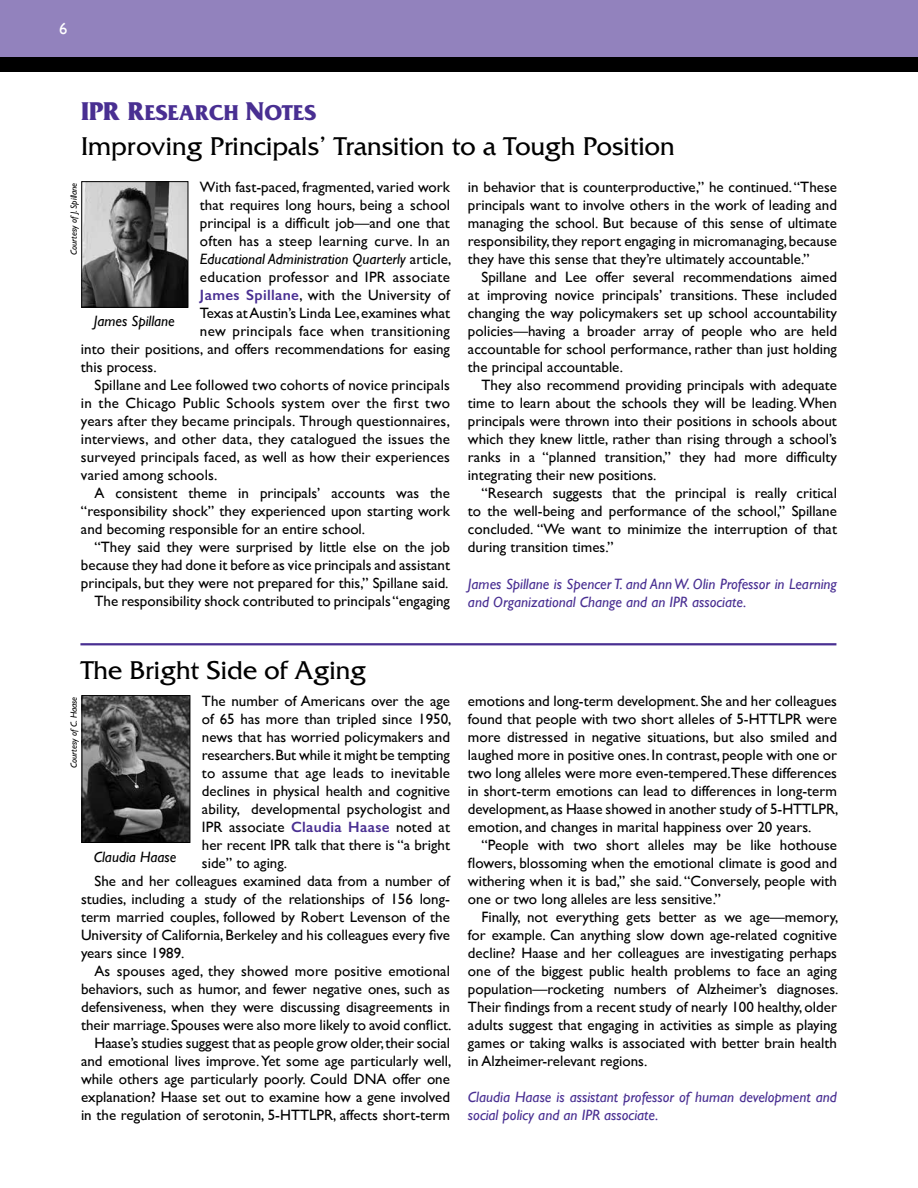
<style>
.page{position:relative;width:918px;height:1188px;background:#fff}
.page>*{position:absolute;margin:0;border:0;box-sizing:border-box;transform-origin:0 0}
.t1{font:27px "Friz Quadrata";color:#000}
.t2{font:700 22.5px "Friz Quadrata";color:#492f92}
.t3{font:16.5px "Gill Sans";color:#fff}
.t4{font:15px/18px "Gill Sans";color:#000;text-align:justify}
.t5{font:italic 15px/18px "Gill Sans";color:#492f92}
.t6{font:15px "Gill Sans";letter-spacing:.02em;color:#000}
.t7{font:italic 15px "Gill Sans";color:#000}
.t8{font:italic 9px "Gill Sans";color:#000}
.s1{font-size:27px}
.s2{font-style:normal}
.s3{font-weight:600;color:#492f92}
</style>
<div class="page">
<div style="left:0;top:0;width:918px;height:57px;background:#9282bd"></div>
<div style="left:0;top:57px;width:918px;height:15px;background:#000"></div>
<hr style="left:80px;top:643px;width:756px;height:2px;background:#492f92">
<img style="left:84px;top:697px;width:104px;height:144px">
<div style="left:82px;top:695px;width:108px;height:148px;border:1px solid #000"></div>
<img style="left:84px;top:183px;width:102px;height:123px">
<div style="left:82px;top:181px;width:106px;height:127px;border:1px solid #000"></div>
<p class="t3" style="left:59px;top:19px;width:10px">6</p>
<h2 class="t2" style="left:81px;top:100px;width:237px"><span class="s1">IPR R</span>ESEARCH <span class="s1">N</span>OTES</h2>
<h1 class="t1" style="left:81px;top:131px;width:595px">Improving Principals’ Transition to a Tough Position</h1>
<p class="t4" style="left:200px;top:178px;width:252px">With fast-paced, fragmented, varied work</p>
<p class="t4" style="left:200px;top:196px;width:252px">that requires long hours, being a school</p>
<p class="t4" style="left:200px;top:214px;width:252px">principal is a difficult job—and one that</p>
<p class="t4" style="left:200px;top:232px;width:252px">often has a steep learning curve. In an</p>
<p class="t7" style="left:200px;top:250px;width:253px">Educational Administration Quarterly <span class="s2">article,</span></p>
<p class="t6" style="left:200px;top:268px;width:252px">education professor and IPR associate</p>
<p class="t4" style="left:200px;top:286px;width:252px"><span class="s3">James Spillane</span>, with the University of</p>
<p class="t4" style="left:200px;top:304px;width:252px">Texas at Austin’s Linda Lee, examines what</p>
<p class="t6" style="left:200px;top:322px;width:251px">new principals face when transitioning</p>
<p class="t4" style="left:81px;top:340px;width:371px">into their positions, and offers recommendations for easing</p>
<p class="t4" style="left:81px;top:358px;width:77px">this process.</p>
<p class="t4" style="left:94px;top:376px;width:357px">Spillane and Lee followed two cohorts of novice principals</p>
<p class="t6" style="left:81px;top:394px;width:370px">in the Chicago Public Schools system over the first two</p>
<p class="t4" style="left:81px;top:412px;width:371px">years after they became principals. Through questionnaires,</p>
<p class="t4" style="left:81px;top:430px;width:371px">interviews, and other data, they catalogued the issues the</p>
<p class="t4" style="left:81px;top:448px;width:371px">surveyed principals faced, as well as how their experiences</p>
<p class="t4" style="left:81px;top:466px;width:138px">varied among schools.</p>
<p class="t4" style="left:94px;top:484px;width:357px">A consistent theme in principals’ accounts was the</p>
<p class="t4" style="left:81px;top:502px;width:371px">“responsibility shock” they experienced upon starting work</p>
<p class="t4" style="left:81px;top:520px;width:286px">and becoming responsible for an entire school.</p>
<p class="t4" style="left:94px;top:538px;width:357px">“They said they were surprised by little else on the job</p>
<p class="t4" style="left:81px;top:556px;width:371px">because they had done it before as vice principals and assistant</p>
<p class="t4" style="left:81px;top:574px;width:369px">principals, but they were not prepared for this,” Spillane said.</p>
<p class="t4" style="left:94px;top:592px;width:357px">The responsibility shock contributed to principals “engaging</p>
<p class="t8" style="left:69px;top:255px;width:74px;rotate:-90deg">Courtesy of J. Spillane</p>
<p class="t7" style="left:94px;top:313px;width:83px">James Spillane</p>
<p class="t4" style="left:468px;top:178px;width:371px">in behavior that is counterproductive,” he continued. “These principals want to involve others in the work of leading and managing the school. But because of this sense of ultimate responsibility, they report engaging in micromanaging, because they have this sense that they’re ultimately accountable.”</p>
<p class="t4" style="left:468px;top:268px;width:371px;text-indent:13px">Spillane and Lee offer several recommendations aimed at improving novice principals’ transitions. These included changing the way policymakers set up school accountability policies—having a broader array of people who are held accountable for school performance, rather than just holding the principal accountable.</p>
<p class="t4" style="left:468px;top:376px;width:371px;text-indent:13px">They also recommend providing principals with adequate time to learn about the schools they will be leading. When principals were thrown into their positions in schools about which they knew little, rather than rising through a school’s ranks in a “planned transition,” they had more difficulty integrating their new positions.</p>
<p class="t4" style="left:468px;top:484px;width:371px;text-indent:13px">“Research suggests that the principal is really critical to the well-being and performance of the school,” Spillane concluded. “We want to minimize the interruption of that during transition times.”</p>
<p class="t5" style="left:468px;top:575px;width:370px">James Spillane is Spencer T. and Ann W. Olin Professor in Learning and Organizational Change and an IPR associate.</p>
<h1 class="t1" style="left:81px;top:655px;width:287px">The Bright Side of Aging</h1>
<p class="t4" style="left:202px;top:691px;width:250px">The number of Americans over the age</p>
<p class="t4" style="left:202px;top:709px;width:251px">of 65 has more than tripled since 1950,</p>
<p class="t4" style="left:202px;top:727px;width:250px">news that has worried policymakers and</p>
<p class="t4" style="left:202px;top:745px;width:250px">researchers. But while it might be tempting</p>
<p class="t4" style="left:202px;top:763px;width:250px">to assume that age leads to inevitable</p>
<p class="t4" style="left:202px;top:781px;width:250px">declines in physical health and cognitive</p>
<p class="t4" style="left:202px;top:799px;width:250px">ability, developmental psychologist and</p>
<p class="t4" style="left:202px;top:817px;width:250px">IPR associate <span class="s3">Claudia Haase</span> noted at</p>
<p class="t4" style="left:202px;top:835px;width:250px">her recent IPR talk that there is “a bright</p>
<p class="t4" style="left:202px;top:853px;width:87px">side” to aging.</p>
<p class="t4" style="left:95px;top:871px;width:357px">She and her colleagues examined data from a number of</p>
<p class="t4" style="left:81px;top:889px;width:370px">studies, including a study of the relationships of 156 long-</p>
<p class="t4" style="left:81px;top:907px;width:370px">term married couples, followed by Robert Levenson of the</p>
<p class="t4" style="left:81px;top:925px;width:370px">University of California, Berkeley and his colleagues every five</p>
<p class="t4" style="left:81px;top:943px;width:105px">years since 1989.</p>
<p class="t4" style="left:95px;top:961px;width:357px">As spouses aged, they showed more positive emotional</p>
<p class="t4" style="left:81px;top:979px;width:371px">behaviors, such as humor, and fewer negative ones, such as</p>
<p class="t4" style="left:81px;top:997px;width:371px">defensiveness, when they were discussing disagreements in</p>
<p class="t4" style="left:81px;top:1015px;width:372px">their marriage. Spouses were also more likely to avoid conflict.</p>
<p class="t4" style="left:95px;top:1033px;width:357px">Haase’s studies suggest that as people grow older, their social</p>
<p class="t4" style="left:81px;top:1051px;width:372px">and emotional lives improve. Yet some age particularly well,</p>
<p class="t4" style="left:81px;top:1069px;width:371px">while others age particularly poorly. Could DNA offer one</p>
<p class="t4" style="left:81px;top:1087px;width:371px">explanation? Haase set out to examine how a gene involved</p>
<p class="t4" style="left:81px;top:1105px;width:370px">in the regulation of serotonin, 5-HTTLPR, affects short-term</p>
<p class="t8" style="left:68px;top:768px;width:73px;rotate:-90deg">Courtesy of C. Haase</p>
<p class="t7" style="left:94px;top:848px;width:84px">Claudia Haase</p>
<p class="t4" style="left:468px;top:691px;width:372px">emotions and long-term development. She and her colleagues found that people with two short alleles of 5-HTTLPR were more distressed in negative situations, but also smiled and laughed more in positive ones. In contrast, people with one or two long alleles were more even-tempered.These differences in short-term emotions can lead to differences in long-term development, as Haase showed in another study of 5-HTTLPR, emotion, and changes in marital happiness over 20 years.</p>
<p class="t4" style="left:468px;top:835px;width:371px;text-indent:13px">“People with two short alleles may be like hothouse flowers, blossoming when the emotional climate is good and withering when it is bad,” she said. “Conversely, people with one or two long alleles are less sensitive.”</p>
<p class="t4" style="left:468px;top:907px;width:372px;text-indent:13px">Finally, not everything gets better as we age—memory, for example. Can anything slow down age-related cognitive decline? Haase and her colleagues are investigating perhaps one of the biggest public health problems to face an aging population—rocketing numbers of Alzheimer’s diagnoses.<br>Their findings from a recent study of nearly 100 healthy, older adults suggest that engaging in activities as simple as playing games or taking walks is associated with better brain health in Alzheimer-relevant regions.</p>
<p class="t5" style="left:468px;top:1088px;width:370px">Claudia Haase is assistant professor of human development and social policy and an IPR associate.</p>
</div>
